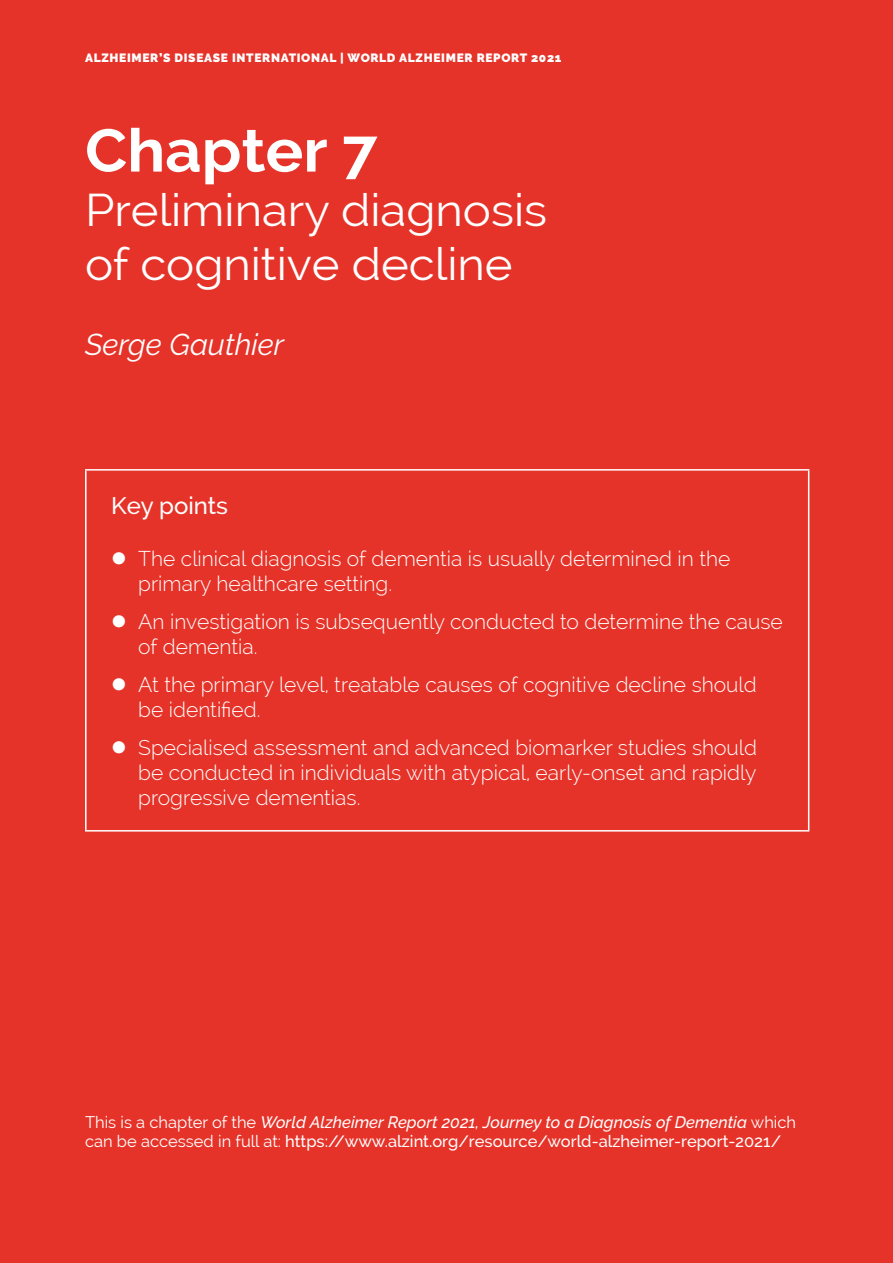
<style>
.page{position:relative;width:893px;height:1263px;background:#e63329}
.page>*{position:absolute;margin:0;border:0;box-sizing:border-box;transform-origin:0 0}
.Chapter_head{font:700 60px "Raleway";color:#fff;scale:1.05 1}
.Chapter_title{font:45px/54px "Raleway";color:#fff;scale:1.05 1}
.Chapter_author{font:italic 30px "Raleway";color:#fff}
.t1{font:500 24px "Raleway";color:#fff}
.t2{font:300 21px/25.2px "Raleway";color:#fff}
.t3{font:500 16.5px/19.5px "Raleway";color:#fff}
.t4{font:900 12px "Raleway";letter-spacing:.055em;color:#fff}
.s1{font-weight:400}
.s2{font-style:italic}
</style>
<div class="page">
<hr style="left:85px;top:469px;width:724px;height:2px;background:#fff">
<hr style="left:85px;top:471px;width:2px;height:359px;background:#fff">
<hr style="left:808px;top:471px;width:1px;height:359px;background:#fff">
<hr style="left:85px;top:830px;width:724px;height:1px;background:#fff">
<p class="t4" style="left:85px;top:51px;width:478px">ALZHEIMER’S DISEASE INTERNATIONAL | WORLD ALZHEIMER REPORT 2021</p>
<h1 class="Chapter_head" style="left:85px;top:116px;width:280px">Chapter 7</h1>
<h1 class="Chapter_title" style="left:85px;top:183px;width:442px">Preliminary diagnosis of cognitive decline</h1>
<h2 class="Chapter_author" style="left:85px;top:327px;width:201px">Serge Gauthier</h2>
<h1 class="t1" style="left:111px;top:491px;width:118px">Key points</h1>
<p class="t2" style="left:138px;top:546px;width:594px">The clinical diagnosis of dementia is usually determined in the primary healthcare setting.</p>
<p class="t2" style="left:138px;top:609px;width:646px">An investigation is subsequently conducted to determine the cause of dementia.</p>
<p class="t2" style="left:138px;top:672px;width:620px">At the primary level, treatable causes of cognitive decline should be identified.</p>
<p class="t2" style="left:138px;top:735px;width:620px;text-align:justify">Specialised assessment and advanced biomarker studies should be conducted in individuals with atypical, early-onset and rapidly progressive dementias.</p>
<p class="t3" style="left:85px;top:1112px;width:713px"><span class="s1">This is a chapter of the</span> <span class="s2">World Alzheimer Report 2021, Journey to a Diagnosis of Dementia</span> <span class="s1">which can be accessed in full at:</span> https://www.alzint.org/resource/world-alzheimer-report-2021/</p>
</div>
